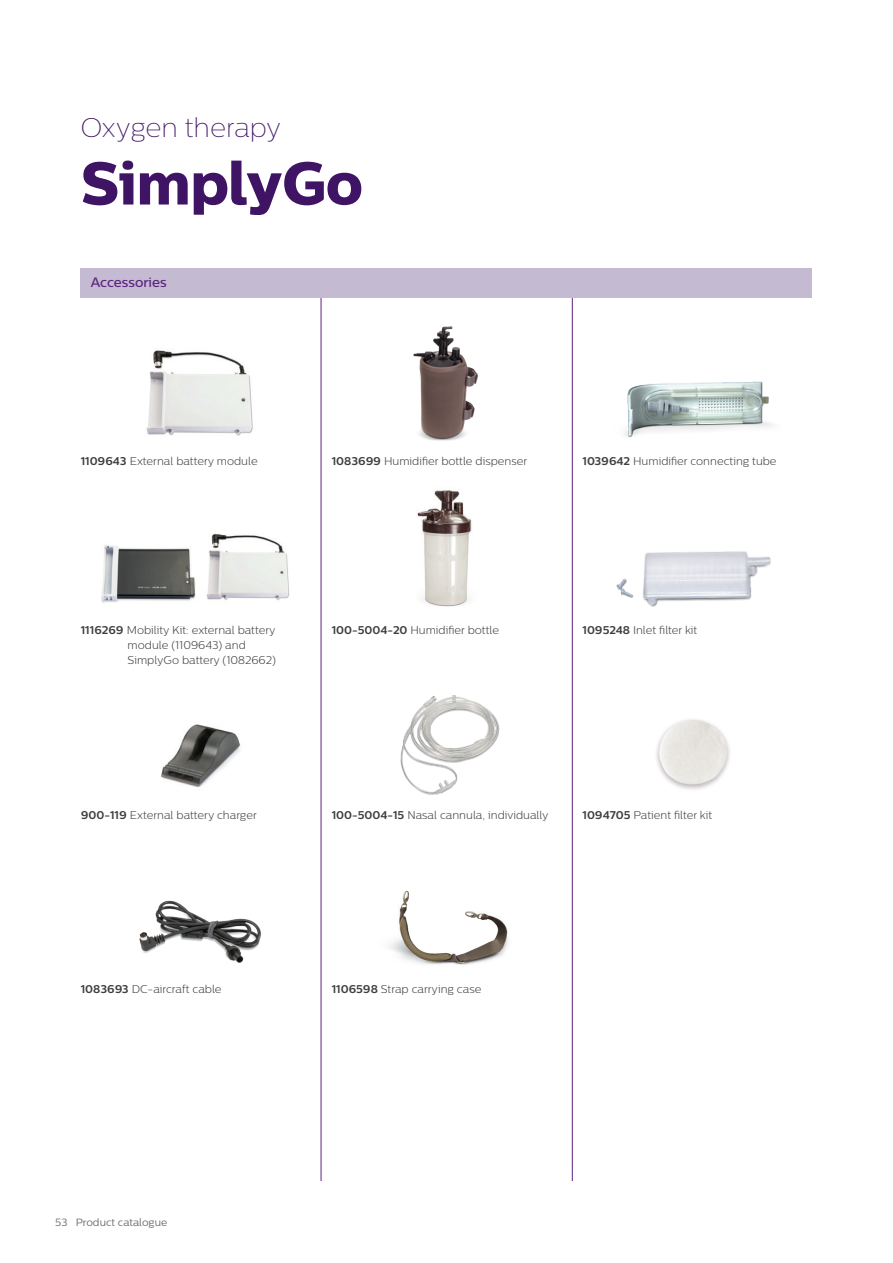
<style>
.page{position:relative;width:893px;height:1263px;background:#fff}
.page>*{position:absolute;margin:0;border:0;box-sizing:border-box;transform-origin:0 0}
.t1{font:60px "Centrale Sans X Bold";letter-spacing:-.01em;color:#3f1464}
.t2{font:100 27px "Centrale Sans";color:#3f1464}
.t3{font:500 13.5px "Centrale Sans";color:#5d237f}
.t4{font:300 11.25px/15px "Centrale Sans";color:#3e3e3f}
.t5{font:10.5px "Centrale Sans";color:#6c6d70}
.s1{font-weight:700}
</style>
<div class="page">
<img style="left:146px;top:350px;width:107px;height:86px">
<img style="left:101px;top:544px;width:95px;height:59px">
<img style="left:206px;top:533px;width:83px;height:68px">
<img style="left:161px;top:724px;width:80px;height:64px">
<img style="left:139px;top:900px;width:122px;height:63px">
<img style="left:413px;top:326px;width:65px;height:115px">
<img style="left:400px;top:695px;width:100px;height:100px">
<img style="left:417px;top:490px;width:55px;height:117px">
<img style="left:390px;top:890px;width:118px;height:75px">
<img style="left:616px;top:551px;width:155px;height:56px">
<img style="left:656px;top:719px;width:74px;height:71px">
<img style="left:625px;top:381px;width:148px;height:56px">
<hr style="left:321px;top:297px;width:1px;height:884px;background:#5d237f">
<hr style="left:572px;top:297px;width:1px;height:884px;background:#5d237f">
<div style="left:81px;top:268px;width:731px;height:30px;background:#c4bbd3"></div>
<h2 class="t2" style="left:81px;top:113px;width:202px">Oxygen therapy</h2>
<h1 class="t1" style="left:81px;top:146px;width:283px">SimplyGo</h1>
<p class="t3" style="left:91px;top:274px;width:77px">Accessories</p>
<p class="t4" style="left:81px;top:453px;width:178px"><span class="s1">1109643</span> External battery module</p>
<p class="t4" style="left:332px;top:453px;width:197px"><span class="s1">1083699</span> Humidifier bottle dispenser</p>
<p class="t4" style="left:583px;top:453px;width:196px"><span class="s1">1039642</span> Humidifier connecting tube</p>
<p class="t4" style="left:128px;top:623px;width:150px;text-indent:-47px"><span class="s1">1116269</span> Mobility Kit: external battery module (1109643) and<br>SimplyGo battery (1082662)</p>
<p class="t4" style="left:332px;top:623px;width:169px"><span class="s1">100-5004-20</span> Humidifier bottle</p>
<p class="t4" style="left:583px;top:623px;width:116px"><span class="s1">1095248</span> Inlet filter kit</p>
<p class="t4" style="left:81px;top:807px;width:177px"><span class="s1">900-119</span> External battery charger</p>
<p class="t4" style="left:332px;top:807px;width:219px"><span class="s1">100-5004-15</span> Nasal cannula, individually</p>
<p class="t4" style="left:583px;top:807px;width:131px"><span class="s1">1094705</span> Patient filter kit</p>
<p class="t4" style="left:81px;top:981px;width:142px"><span class="s1">1083693</span> DC-aircraft cable</p>
<p class="t4" style="left:332px;top:981px;width:151px"><span class="s1">1106598</span> Strap carrying case</p>
<p class="t5" style="left:55px;top:1216px;width:113px">53 Product catalogue</p>
</div>
